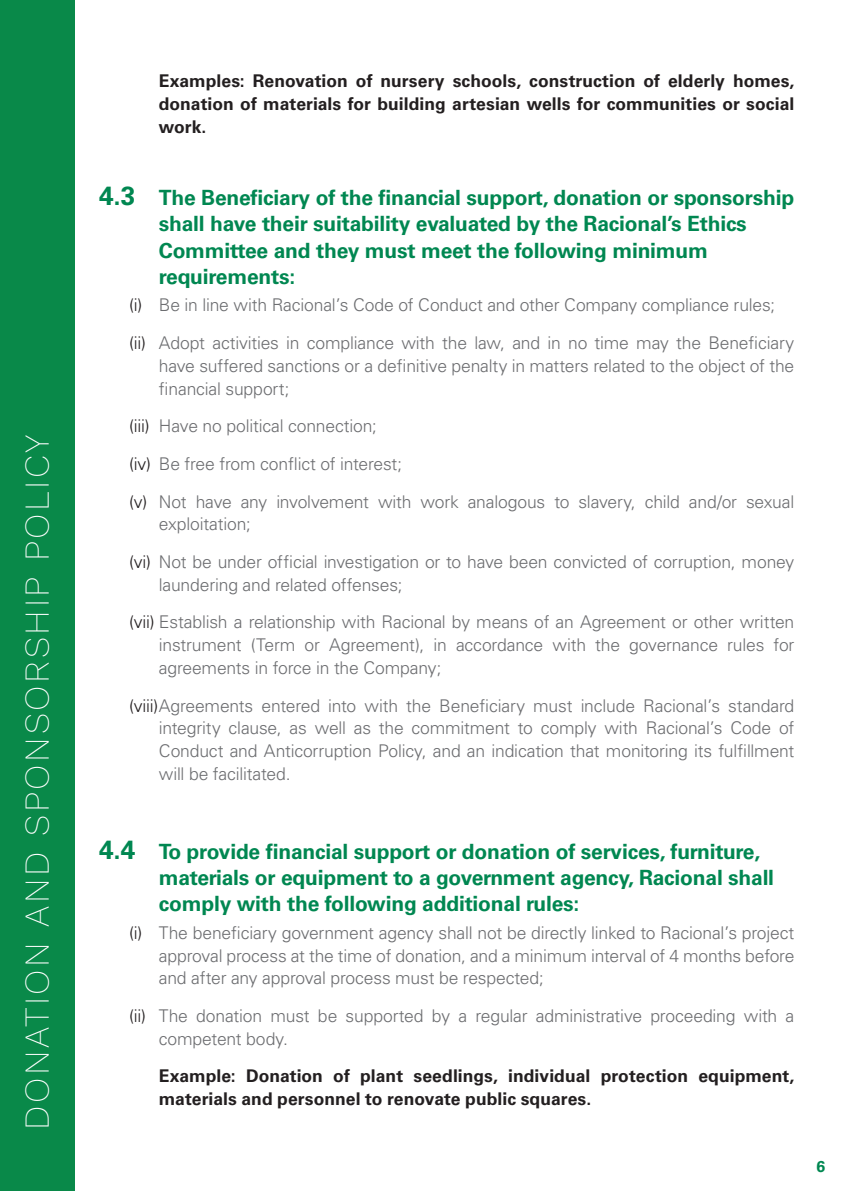
<style>
.page{position:relative;width:844px;height:1191px;background:#fff}
.page>*{position:absolute;margin:0;border:0;box-sizing:border-box;transform-origin:0 0}
.t1{font:100 35px "Work Sans";letter-spacing:.075em;color:#fff}
.t2{font:700 21px/26.2px "Univers LT Std";letter-spacing:-.01em;color:#008751}
.Corpo{font:300 17.5px/22.8px "Univers LT Std";letter-spacing:-.01em;color:#6c6d70;text-align:justify}
.Corpo-2{font:700 17.5px/22.8px "Univers LT Std";color:#231f20;text-align:justify}
.t3{font:700 15.75px "Univers LT Std";color:#008751}
.s1{font-size:26.25px}
.s2{color:#231f20}
</style>
<div class="page">
<div style="left:0;top:0;width:74px;height:1191px;background:#098949"></div>
<h1 class="t1" style="left:16px;top:1129px;width:697px;rotate:-90deg">DONATION AND SPONSORSHIP POLICY</h1>
<p class="Corpo-2" style="left:159px;top:70px;width:637px">Examples: Renovation of nursery schools, construction of elderly homes, donation of materials for building artesian wells for communities or social work.</p>
<p class="t2" style="left:159px;top:185px;width:636px;text-indent:-60px"><span class="s1">4.3</span> The Beneficiary of the financial support, donation or sponsorship shall have their suitability evaluated by the Racional’s Ethics Committee and they must meet the following minimum requirements:</p>
<p class="Corpo" style="left:129px;top:294px;width:647px"><span class="s2">(i)</span> Be in line with Racional’s Code of Conduct and other Company compliance rules;</p>
<p class="Corpo" style="left:159px;top:331px;width:637px;text-indent:-30px"><span class="s2">(ii)</span> Adopt activities in compliance with the law, and in no time may the Beneficiary have suffered sanctions or a definitive penalty in matters related to the object of the financial support;</p>
<p class="Corpo" style="left:129px;top:415px;width:249px"><span class="s2">(iii)</span> Have no political connection;</p>
<p class="Corpo" style="left:129px;top:452px;width:274px"><span class="s2">(iv)</span> Be free from conflict of interest;</p>
<p class="Corpo" style="left:159px;top:490px;width:636px;text-indent:-30px"><span class="s2">(v)</span> Not have any involvement with work analogous to slavery, child and/or sexual exploitation;</p>
<p class="Corpo" style="left:159px;top:550px;width:636px;text-indent:-30px"><span class="s2">(vi)</span> Not be under official investigation or to have been convicted of corruption, money laundering and related offenses;</p>
<p class="Corpo" style="left:159px;top:611px;width:637px;text-indent:-30px"><span class="s2">(vii)</span> Establish a relationship with Racional by means of an Agreement or other written instrument (Term or Agreement), in accordance with the governance rules for agreements in force in the Company;</p>
<p class="Corpo" style="left:159px;top:694px;width:637px;text-indent:-30px"><span class="s2">(viii)</span>Agreements entered into with the Beneficiary must include Racional’s standard integrity clause, as well as the commitment to comply with Racional’s Code of Conduct and Anticorruption Policy, and an indication that monitoring its fulfillment will be facilitated.</p>
<p class="t2" style="left:159px;top:838px;width:616px;text-indent:-60px"><span class="s1">4.4</span> To provide financial support or donation of services, furniture, materials or equipment to a government agency, Racional shall comply with the following additional rules:</p>
<p class="Corpo" style="left:159px;top:921px;width:637px;text-indent:-30px"><span class="s2">(i)</span> The beneficiary government agency shall not be directly linked to Racional’s project approval process at the time of donation, and a minimum interval of 4 months before and after any approval process must be respected;</p>
<p class="Corpo" style="left:159px;top:1004px;width:637px;text-indent:-30px"><span class="s2">(ii)</span> The donation must be supported by a regular administrative proceeding with a competent body.</p>
<p class="Corpo-2" style="left:159px;top:1065px;width:637px">Example: Donation of plant seedlings, individual protection equipment, materials and personnel to renovate public squares.</p>
<p class="t3" style="left:816px;top:1157px;width:10px">6</p>
</div>
